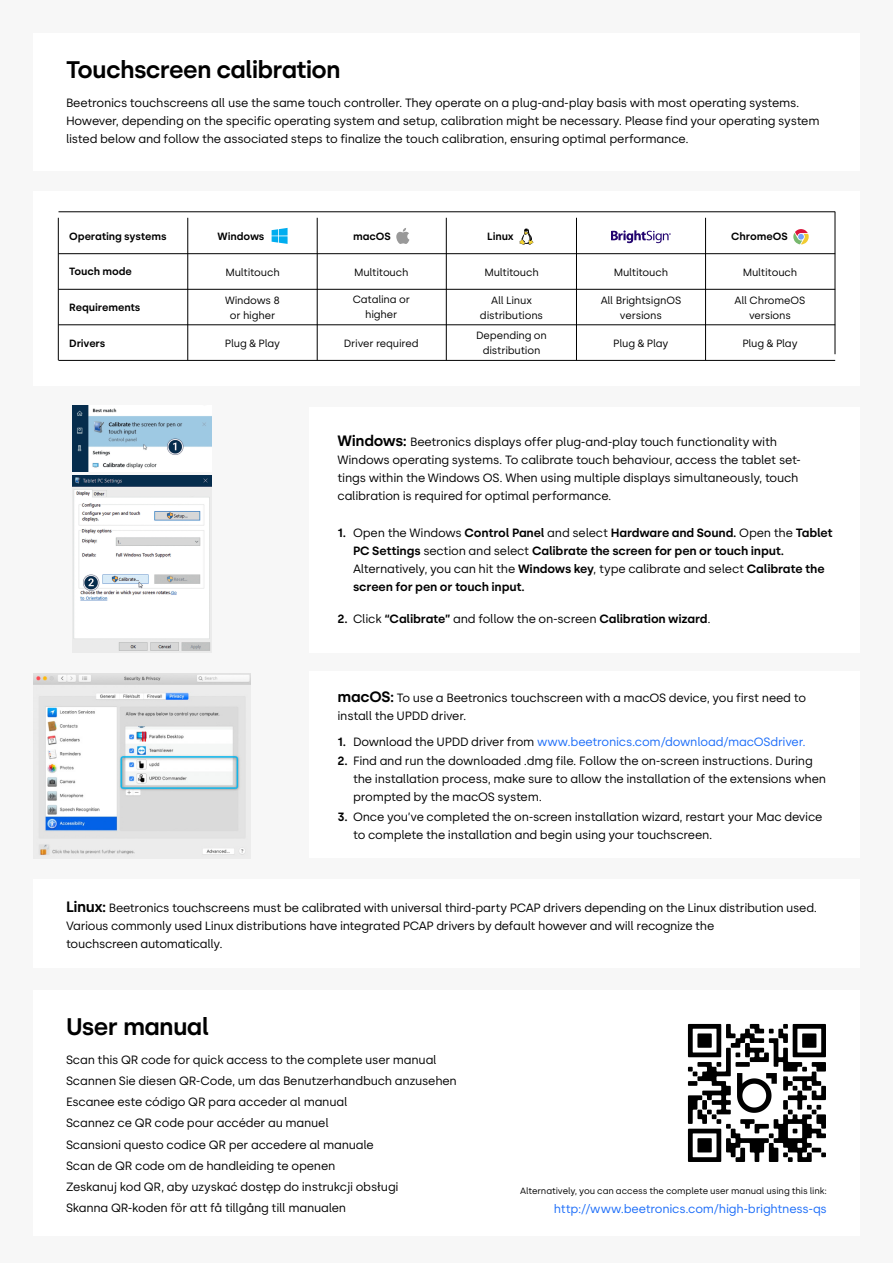
<style>
.page{position:relative;width:893px;height:1263px;background:#fff}
.page>*{position:absolute;margin:0;border:0;box-sizing:border-box;transform-origin:0 0}
.t1{font:600 24px "Silka";letter-spacing:-.03em;color:#000}
.t2{font:12px/18px "Silka";letter-spacing:-.02em;color:#000}
.t3{font:600 12px/18px "Silka";letter-spacing:-.015em;color:#000}
.t4{font:12px "Silka";letter-spacing:-.015em;color:#1a6cf9}
.t5{font:10.5px "Silka";letter-spacing:-.015em;color:#000}
.t6{font:600 10.5px "Silka";letter-spacing:-.005em;color:#000}
.t7{font:9px "Silka";letter-spacing:-.01em;color:#000}
.s1{font-weight:600;font-size:15px}
.s2{font-weight:400}
.s3{font-weight:600}
.s4{color:#000}
</style>
<div class="page">
<img style="left:73px;top:475px;width:138px;height:178px">
<img style="left:73px;top:405px;width:138px;height:66px">
<hr style="left:58px;top:253px;width:777px;height:1px;background:#000">
<hr style="left:58px;top:289px;width:777px;height:1px;background:#000">
<hr style="left:58px;top:324px;width:777px;height:1px;background:#000">
<hr style="left:58px;top:360px;width:777px;height:1px;background:#000">
<hr style="left:58px;top:211px;width:777px;height:1px;background:#000">
<hr style="left:187px;top:218px;width:1px;height:142px;background:#000">
<hr style="left:58px;top:218px;width:1px;height:142px;background:#000">
<hr style="left:835px;top:212px;width:1px;height:142px;background:#000">
<hr style="left:317px;top:218px;width:1px;height:142px;background:#000">
<hr style="left:446px;top:218px;width:1px;height:142px;background:#000">
<hr style="left:576px;top:218px;width:1px;height:142px;background:#000">
<hr style="left:705px;top:218px;width:1px;height:142px;background:#000">
<svg style="left:272px;top:228px;width:16px;height:16px"></svg>
<svg style="left:396px;top:228px;width:13px;height:16px"></svg>
<svg style="left:519px;top:228px;width:15px;height:17px"></svg>
<svg style="left:793px;top:229px;width:16px;height:15px"></svg>
<svg style="left:611px;top:230px;width:60px;height:13px"></svg>
<img style="left:33px;top:673px;width:218px;height:185px">
<img style="left:688px;top:1024px;width:138px;height:138px">
<p class="t1" style="left:66px;top:56px;width:276px">Touchscreen calibration</p>
<p class="t2" style="left:66px;top:94px;width:755px">Beetronics touchscreens all use the same touch controller. They operate on a plug-and-play basis with most operating systems.<br>However, depending on the specific operating system and setup, calibration might be necessary. Please find your operating system listed below and follow the associated steps to finalize the touch calibration, ensuring optimal performance.</p>
<p class="t6" style="left:218px;top:230px;width:48px">Windows</p>
<p class="t6" style="left:353px;top:230px;width:39px">macOS</p>
<p class="t6" style="left:487px;top:230px;width:28px">Linux</p>
<p class="t6" style="left:731px;top:230px;width:58px">ChromeOS</p>
<p class="t6" style="left:69px;top:230px;width:99px">Operating systems</p>
<p class="t6" style="left:69px;top:266px;width:64px">Touch mode</p>
<p class="t5" style="left:225px;top:266px;width:56px">Multitouch</p>
<p class="t5" style="left:225px;top:294px;width:56px">Windows 8</p>
<p class="t5" style="left:230px;top:309px;width:47px">or higher</p>
<p class="t5" style="left:354px;top:266px;width:56px">Multitouch</p>
<p class="t5" style="left:484px;top:266px;width:56px">Multitouch</p>
<p class="t5" style="left:614px;top:266px;width:56px">Multitouch</p>
<p class="t5" style="left:743px;top:266px;width:56px">Multitouch</p>
<p class="t5" style="left:353px;top:293px;width:59px">Catalina or</p>
<p class="t5" style="left:365px;top:308px;width:34px">higher</p>
<p class="t5" style="left:491px;top:294px;width:42px">All Linux</p>
<p class="t5" style="left:480px;top:309px;width:65px">distributions</p>
<p class="t5" style="left:476px;top:329px;width:72px">Depending on</p>
<p class="t5" style="left:483px;top:344px;width:59px">distribution</p>
<p class="t5" style="left:601px;top:294px;width:82px">All BrightsignOS</p>
<p class="t5" style="left:620px;top:309px;width:43px">versions</p>
<p class="t5" style="left:735px;top:294px;width:72px">All ChromeOS</p>
<p class="t5" style="left:749px;top:309px;width:43px">versions</p>
<p class="t6" style="left:69px;top:301px;width:73px">Requirements</p>
<p class="t6" style="left:69px;top:337px;width:38px">Drivers</p>
<p class="t5" style="left:225px;top:337px;width:57px">Plug &amp; Play</p>
<p class="t5" style="left:344px;top:337px;width:76px">Driver required</p>
<p class="t5" style="left:613px;top:337px;width:57px">Plug &amp; Play</p>
<p class="t5" style="left:742px;top:337px;width:57px">Plug &amp; Play</p>
<p class="t2" style="left:338px;top:433px;width:465px"><span class="s1">Windows:</span> Beetronics displays offer plug-and-play touch functionality with Windows operating systems. To calibrate touch behaviour, access the tablet set&shy;tings within the Windows OS. When using multiple displays simultaneously, touch calibration is required for optimal performance.</p>
<p class="t3" style="left:353px;top:524px;width:481px"><span class="s2">Open the Windows</span> Control Panel <span class="s2">and select</span> Hardware and Sound. <span class="s2">Open the</span> Tablet<br>PC Settings <span class="s2">section and select</span> Calibrate the screen for pen or touch input.</p>
<p class="t2" style="left:353px;top:560px;width:473px">Alternatively, you can hit the <span class="s3">Windows key</span>, type calibrate and select <span class="s3">Calibrate the screen for pen or touch input.</span></p>
<p class="t3" style="left:338px;top:524px;width:10px">1.</p>
<p class="t3" style="left:338px;top:610px;width:375px">2. <span class="s2">Click</span> “Calibrate” <span class="s2">and follow the on-screen</span> Calibration wizard<span class="s2">.</span></p>
<p class="t2" style="left:338px;top:689px;width:470px"><span class="s1">macOS:</span> To use a Beetronics touchscreen with a macOS device, you first need to install the UPDD driver.</p>
<p class="t4" style="left:353px;top:734px;width:454px"><span class="s4">Download the UPDD driver from</span> www.beetronics.com/download/macOSdriver.</p>
<p class="t2" style="left:353px;top:752px;width:474px;text-indent:-16px"><span class="s3">2.</span> Find and run the downloaded .dmg file. Follow the on-screen instructions. During the installation process, make sure to allow the installation of the extensions when prompted by the macOS system.</p>
<p class="t2" style="left:353px;top:808px;width:471px;text-indent:-16px"><span class="s3">3.</span> Once you’ve completed the on-screen installation wizard, restart your Mac device to complete the installation and begin using your touchscreen.</p>
<p class="t3" style="left:338px;top:732px;width:10px">1.</p>
<p class="t2" style="left:66px;top:898px;width:753px"><span class="s1">Linux:</span> Beetronics touchscreens must be calibrated with universal third-party PCAP drivers depending on the Linux distribution used.<br>Various commonly used Linux distributions have integrated PCAP drivers by default however and will recognize the</p>
<p class="t2" style="left:66px;top:934px;width:158px">touchscreen automatically.</p>
<p class="t1" style="left:66px;top:1012px;width:145px">User manual</p>
<p class="t2" style="left:66px;top:1051px;width:372px">Scan this QR code for quick access to the complete user manual</p>
<p class="t2" style="left:66px;top:1072px;width:392px">Scannen Sie diesen QR-Code, um das Benutzerhandbuch anzusehen</p>
<p class="t2" style="left:66px;top:1093px;width:283px">Escanee este código QR para acceder al manual</p>
<p class="t2" style="left:66px;top:1114px;width:264px">Scannez ce QR code pour accéder au manuel</p>
<p class="t2" style="left:66px;top:1135px;width:309px">Scansioni questo codice QR per accedere al manuale</p>
<p class="t2" style="left:66px;top:1156px;width:271px">Scan de QR code om de handleiding te openen</p>
<p class="t2" style="left:66px;top:1177px;width:334px">Zeskanuj kod QR, aby uzyskać dostęp do instrukcji obsługi</p>
<p class="t2" style="left:66px;top:1198px;width:282px">Skanna QR-koden för att få tillgång till manualen</p>
<p class="t4" style="left:554px;top:1201px;width:275px">http://www.beetronics.com/high-brightness-qs</p>
<p class="t7" style="left:520px;top:1185px;width:308px">Alternatively, you can access the complete user manual using this link:</p>
</div>
